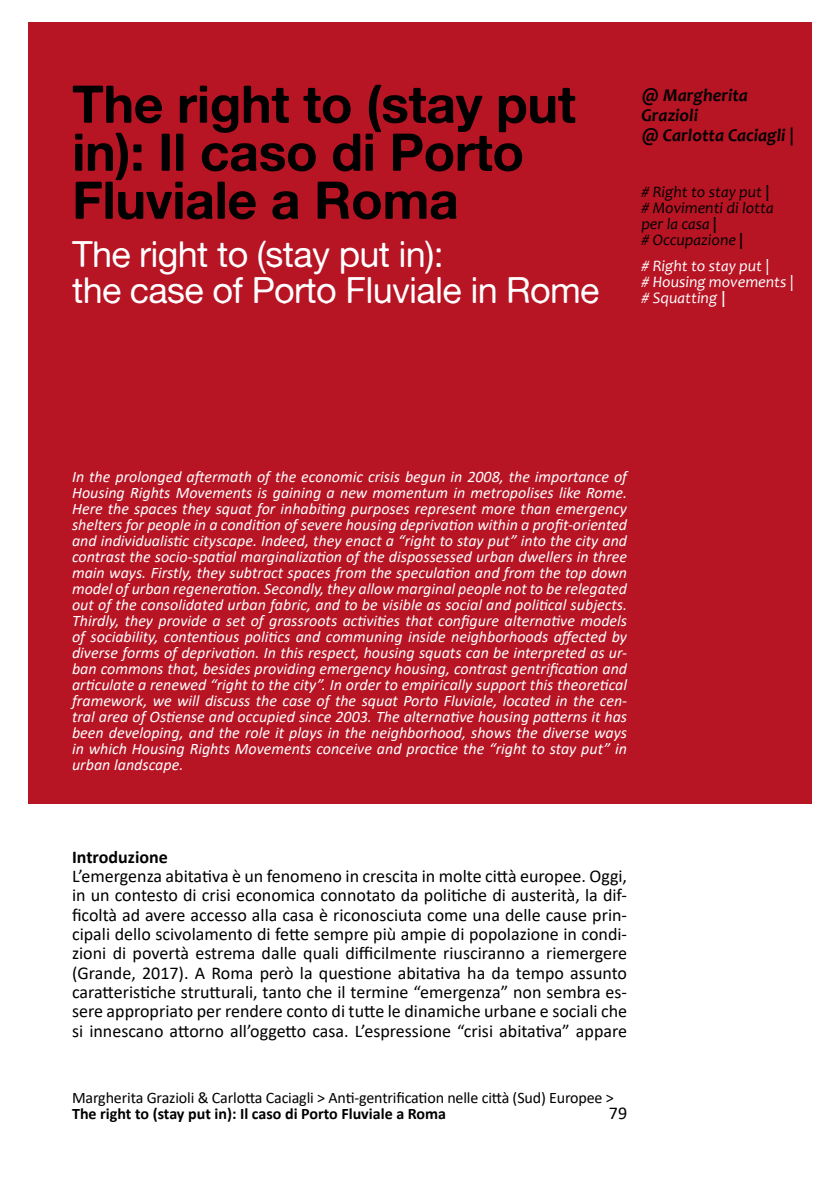
<style>
.page{position:relative;width:840px;height:1191px;background:#fff}
.page>*{position:absolute;margin:0;border:0;box-sizing:border-box;transform-origin:0 0}
.t1{font:52px/48px "Alte Haas Grotesk Bold";letter-spacing:-.01em;color:#000}
.t2{font:36px/36px "Alte Haas Grotesk";letter-spacing:-.02em;color:#fff}
.t3{font:18px/19.2px "Calibri";color:#000;text-align:justify}
.t4{font:italic 700 18px/20px "Candara";color:#000}
.t5{font:700 18px "Calibri";color:#000}
.t6{font:italic 16px/16px "Calibri";color:#fff;text-align:justify}
.t7{font:16px "Calibri";letter-spacing:-.01em;color:#000}
.t8{font:italic 16px/16px "Candara";color:#000}
.t9{font:700 16px "Calibri";color:#000}
.t10{font:italic 16px/16px "Candara";color:#fff}
.s1{font-weight:700}
</style>
<div class="page">
<div style="left:28px;top:22px;width:783px;height:781px;background:#b71424"></div>
<h1 class="t1" style="left:72px;top:79px;width:505px">The right to (stay put in): Il caso di Porto<br>Fluviale a Roma</h1>
<h2 class="t2" style="left:72px;top:235px;width:528px">The right to (stay put in):<br>the case of Porto Fluviale in Rome</h2>
<p class="t4" style="left:641px;top:87px;width:154px">@ Margherita<br>Grazioli<br>@ Carlotta Caciagli |</p>
<p class="t8" style="left:641px;top:185px;width:134px"># Right to stay put <span class="s1">| </span># Movimenti di lotta per la casa <span class="s1">|<br></span># Occupazione <span class="s1">|</span></p>
<p class="t10" style="left:641px;top:259px;width:154px"># Right to stay put |<br># Housing movements | # Squatting <span class="s1">|</span></p>
<p class="t6" style="left:72px;top:470px;width:556px">In the prolonged aftermath of the economic crisis begun in 2008, the importance of Housing Rights Movements is gaining a new momentum in metropolises like Rome.<br>Here the spaces they squat for inhabiting purposes represent more than emergency shelters for people in a condition of severe housing deprivation within a profit-oriented and individualistic cityscape. Indeed, they enact a “right to stay put” into the city and contrast the socio-spatial marginalization of the dispossessed urban dwellers in three main ways. Firstly, they subtract spaces from the speculation and from the top down model of urban regeneration. Secondly, they allow marginal people not to be relegated out of the consolidated urban fabric, and to be visible as social and political subjects.<br>Thirdly, they provide a set of grassroots activities that configure alternative models of sociability, contentious politics and communing inside neighborhoods affected by diverse forms of deprivation. In this respect, housing squats can be interpreted as ur&shy;ban commons that, besides providing emergency housing, contrast gentrification and articulate a renewed “right to the city”. In order to empirically support this theoretical framework, we will discuss the case of the squat Porto Fluviale, located in the cen&shy;tral area of Ostiense and occupied since 2003. The alternative housing patterns it has been developing, and the role it plays in the neighborhood, shows the diverse ways in which Housing Rights Movements conceive and practice the “right to stay put” in urban landscape.</p>
<p class="t5" style="left:72px;top:849px;width:97px">Introduzione</p>
<p class="t3" style="left:72px;top:868px;width:556px">L’emergenza abitativa è un fenomeno in crescita in molte città europee. Oggi, in un contesto di crisi economica connotato da politiche di austerità, la dif&shy;ficoltà ad avere accesso alla casa è riconosciuta come una delle cause prin&shy;cipali dello scivolamento di fette sempre più ampie di popolazione in condi&shy;zioni di povertà estrema dalle quali difficilmente riusciranno a riemergere (Grande, 2017). A Roma però la questione abitativa ha da tempo assunto caratteristiche strutturali, tanto che il termine “emergenza” non sembra es&shy;sere appropriato per rendere conto di tutte le dinamiche urbane e sociali che si innescano attorno all’oggetto casa. L’espressione “crisi abitativa” appare</p>
<p class="t7" style="left:72px;top:1091px;width:543px">Margherita Grazioli &amp; Carlotta Caciagli &gt; Anti-gentrification nelle città (Sud) Europee &gt;</p>
<p class="t9" style="left:72px;top:1107px;width:375px">The right to (stay put in): Il caso di Porto Fluviale a Roma</p>
<p class="t3" style="left:608px;top:1104px;width:20px">79</p>
</div>
